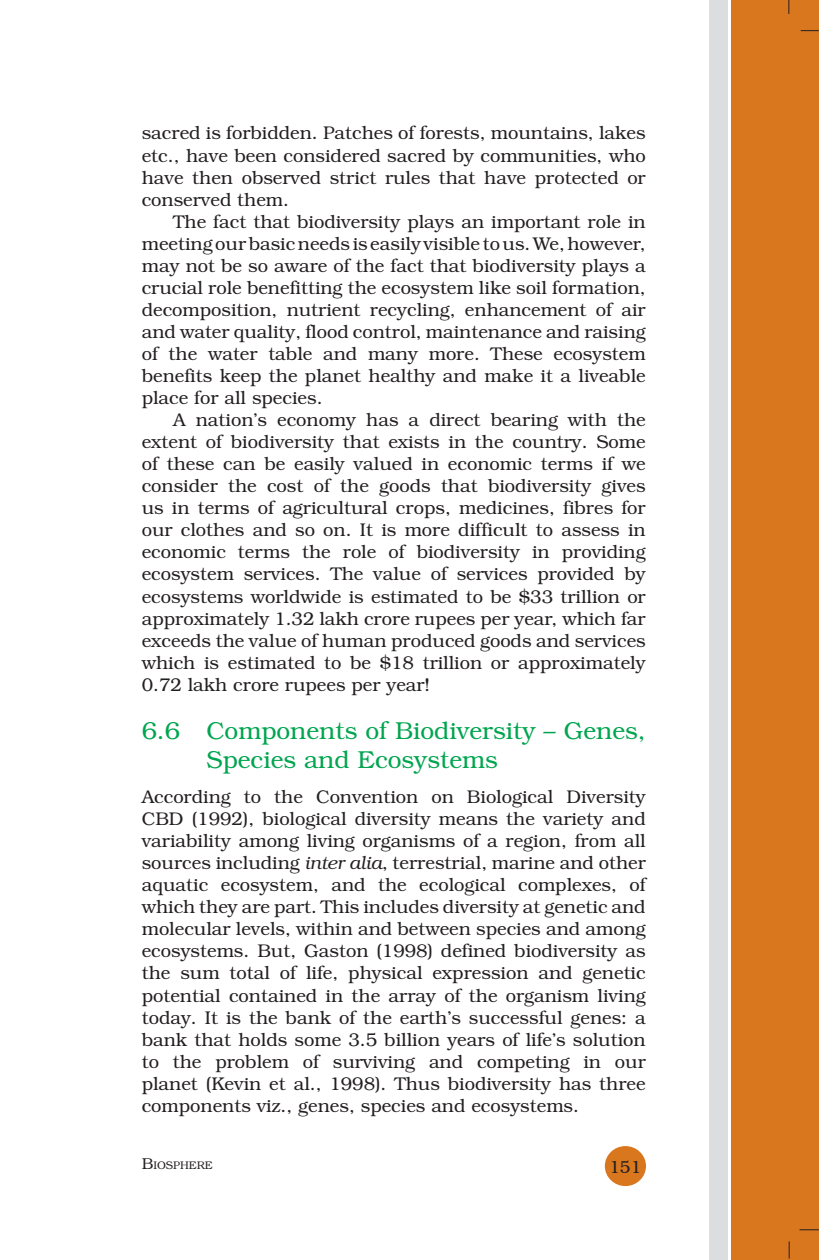
<style>
.page{position:relative;width:819px;height:1260px;background:#fff}
.page>*{position:absolute;margin:0;border:0;box-sizing:border-box;transform-origin:0 0}
.t1{font:300 24.5px "Bookman";color:#00a54f}
.t2{font:300 18.38px/22.1px "Bookman";color:#231f20;text-align:justify}
.t3{font:300 17.5px "Bookman IT Cby BT";color:#231f20}
.t4{font:300 15.75px "Bookman";color:#231f20}
.t5{font:300 11.03px "Bookman";color:#231f20}
.s1{font-style:italic}
</style>
<div class="page">
<div style="left:731px;top:0;width:88px;height:1260px;background:#d9771f"></div>
<div style="left:709px;top:0;width:18px;height:1260px;background:#dcdddf"></div>
<div style="left:605px;top:1146px;width:41px;height:40px;background:#d9771f;border-radius:50%"></div>
<svg style="left:801px;top:30px;width:18px;height:1px"></svg>
<svg style="left:789px;top:0;width:1px;height:14px"></svg>
<svg style="left:799px;top:1229px;width:20px;height:1px"></svg>
<svg style="left:789px;top:1241px;width:1px;height:18px"></svg>
<p class="t2" style="left:142px;top:122px;width:506px">sacred is forbidden. Patches of forests, mountains, lakes etc., have been considered sacred by communities, who have then observed strict rules that have protected or conserved them.</p>
<p class="t2" style="left:142px;top:210px;width:506px;text-indent:31px">The fact that biodiversity plays an important role in meeting our basic needs is easily visible to us. We, however, may not be so aware of the fact that biodiversity plays a crucial role benefitting the ecosystem like soil formation, decomposition, nutrient recycling, enhancement of air and water quality, flood control, maintenance and raising of the water table and many more. These ecosystem benefits keep the planet healthy and make it a liveable place for all species.</p>
<p class="t2" style="left:142px;top:409px;width:506px;text-indent:31px">A nation’s economy has a direct bearing with the extent of biodiversity that exists in the country. Some of these can be easily valued in economic terms if we consider the cost of the goods that biodiversity gives us in terms of agricultural crops, medicines, fibres for our clothes and so on. It is more difficult to assess in economic terms the role of biodiversity in providing ecosystem services. The value of services provided by ecosystems worldwide is estimated to be $33 trillion or approximately 1.32 lakh crore rupees per year, which far exceeds the value of human produced goods and services which is estimated to be $18 trillion or approximately</p>
<h5 class="t2" style="left:142px;top:673px;width:290px">0.72 lakh crore rupees per year!</h5>
<p class="t1" style="left:142px;top:716px;width:505px">6.6 Components of Biodiversity – Genes,</p>
<h3 class="t1" style="left:207px;top:746px;width:293px">Species and Ecosystems</h3>
<p class="t2" style="left:142px;top:786px;width:506px">According to the Convention on Biological Diversity CBD (1992), biological diversity means the variety and variability among living organisms of a region, from all sources including <span class="s1">inter alia</span>, terrestrial, marine and other aquatic ecosystem, and the ecological complexes, of which they are part. This includes diversity at genetic and molecular levels, within and between species and among ecosystems. But, Gaston (1998) defined biodiversity as the sum total of life, physical expression and genetic potential contained in the array of the organism living today. It is the bank of the earth’s successful genes: a bank that holds some 3.5 billion years of life’s solution to the problem of surviving and competing in our planet (Kevin et al., 1998). Thus biodiversity has three components viz., genes, species and ecosystems.</p>
<p class="t4" style="left:142px;top:1154px;width:13px">B</p>
<p class="t3" style="left:609px;top:1157px;width:33px">151</p>
<p class="t5" style="left:153px;top:1159px;width:61px">IOSPHERE</p>
</div>
